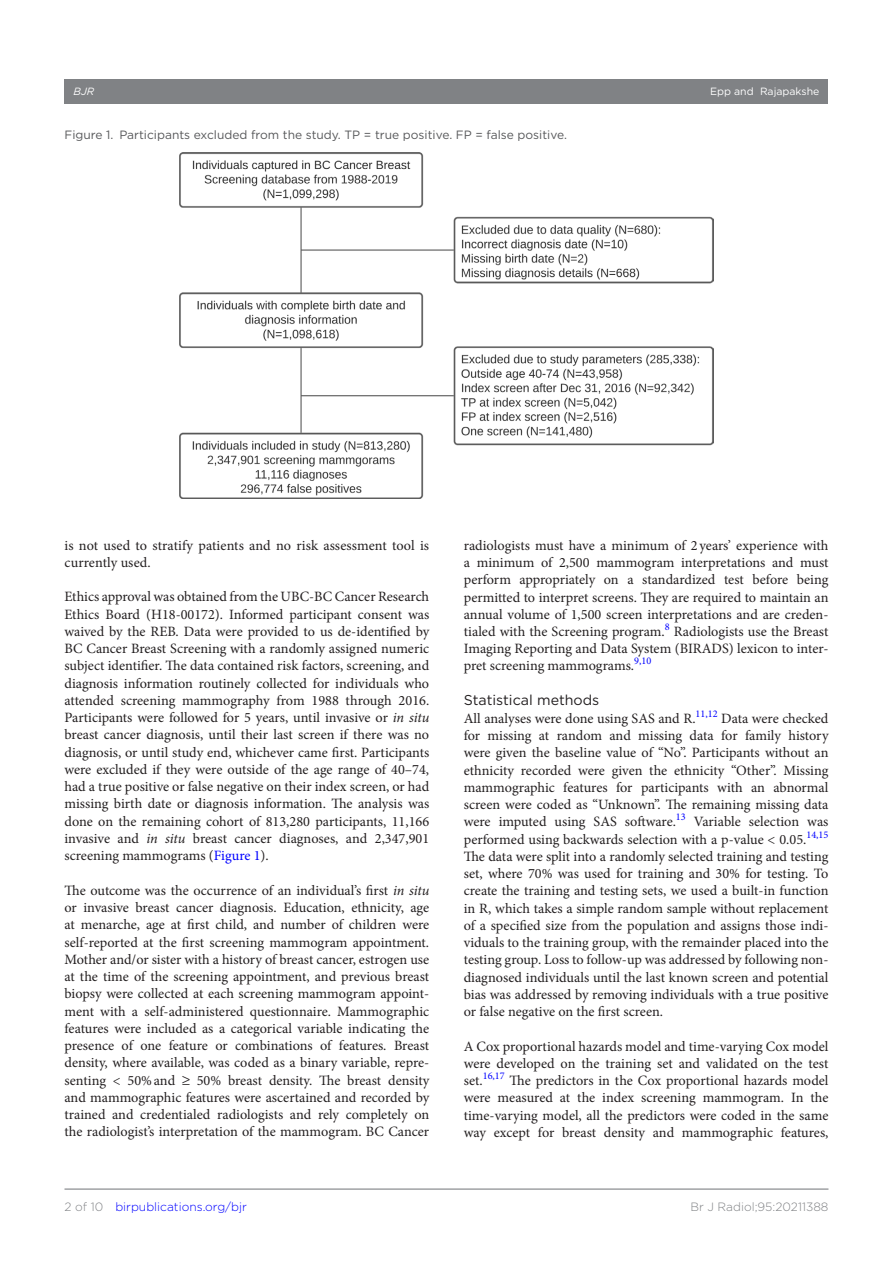
<style>
.page{position:relative;width:893px;height:1263px;background:#fff}
.page>*{position:absolute;margin:0;border:0;box-sizing:border-box;transform-origin:0 0}
.t1{font:14.25px/17.2px "Minion Pro";color:#231f20;text-align:justify}
.t2{font:14.25px "Gotham";color:#231f20}
.t3{font:12px "Gotham";color:#57585a}
.t4{font:300 12px "Gotham";color:#00f}
.t5{font:300 12px "Gotham";color:#808285}
.t6{font:10.5px "Gotham";color:#fff}
.t7{font:italic 10.5px "Gotham";color:#fff}
.s1{font-style:italic}
.s2{color:#00f}
.s3{color:#808285}
</style>
<div class="page">
<hr style="left:64px;top:1188px;width:764px;height:2px;background:#808285">
<div style="left:64px;top:79px;width:764px;height:24px;background:#808285"></div>
<img style="left:179px;top:153px;width:535px;height:346px">
<p class="t7" style="left:74px;top:85px;width:22px">BJR</p>
<p class="t6" style="left:710px;top:85px;width:111px">Epp and Rajapakshe</p>
<p class="t3" style="left:64px;top:127px;width:504px">Figure 1. Participants excluded from the study. TP = true positive. FP = false positive.</p>
<p class="t1" style="left:64px;top:536px;width:366px">is not used to stratify patients and no risk assessment tool is currently used.</p>
<p class="t1" style="left:64px;top:588px;width:366px">Ethics approval was obtained from the UBC-BC Cancer Research Ethics Board (H18-00172). Informed participant consent was waived by the REB. Data were provided to us de-identified by BC Cancer Breast Screening with a randomly assigned numeric subject identifier. The data contained risk factors, screening, and diagnosis information routinely collected for individuals who attended screening mammography from 1988 through 2016.<br>Participants were followed for 5 years, until invasive or <span class="s1">in situ </span>breast cancer diagnosis, until their last screen if there was no diagnosis, or until study end, whichever came first. Participants were excluded if they were outside of the age range of 40–74, had a true positive or false negative on their index screen, or had missing birth date or diagnosis information. The analysis was done on the remaining cohort of 813,280 participants, 11,166 invasive and <span class="s1">in situ</span> breast cancer diagnoses, and 2,347,901 screening mammograms (<span class="s2">Figure 1</span>).</p>
<p class="t1" style="left:64px;top:882px;width:366px">The outcome was the occurrence of an individual’s first <span class="s1">in situ </span>or invasive breast cancer diagnosis. Education, ethnicity, age at menarche, age at first child, and number of children were self-reported at the first screening mammogram appointment.<br>Mother and/or sister with a history of breast cancer, estrogen use at the time of the screening appointment, and previous breast biopsy were collected at each screening mammogram appoint&shy;ment with a self-administered questionnaire. Mammographic features were included as a categorical variable indicating the presence of one feature or combinations of features. Breast density, where available, was coded as a binary variable, repre&shy;senting &lt; 50%and ≥ 50% breast density. The breast density and mammographic features were ascertained and recorded by trained and credentialed radiologists and rely completely on the radiologist’s interpretation of the mammogram. BC Cancer</p>
<p class="t1" style="left:464px;top:537px;width:366px">radiologists must have a minimum of 2 years’ experience with a minimum of 2,500 mammogram interpretations and must perform appropriately on a standardized test before being permitted to interpret screens. They are required to maintain an annual volume of 1,500 screen interpretations and are creden&shy;tialed with the Screening program.<sup>8</sup> Radiologists use the Breast Imaging Reporting and Data System (BIRADS) lexicon to inter&shy;pret screening mammograms.<sup>9,10</sup></p>
<p class="t2" style="left:464px;top:691px;width:137px">Statistical methods</p>
<p class="t1" style="left:464px;top:710px;width:366px">All analyses were done using SAS and R.<sup>11,12</sup> Data were checked for missing at random and missing data for family history were given the baseline value of “No”. Participants without an ethnicity recorded were given the ethnicity “Other”. Missing mammographic features for participants with an abnormal screen were coded as “Unknown”. The remaining missing data were imputed using SAS software.<sup>13</sup> Variable selection was performed using backwards selection with a p-value &lt; 0.05.<sup>14,15<br></sup>The data were split into a randomly selected training and testing set, where 70% was used for training and 30% for testing. To create the training and testing sets, we used a built-in function in R, which takes a simple random sample without replacement of a specified size from the population and assigns those indi&shy;viduals to the training group, with the remainder placed into the testing group. Loss to follow-up was addressed by following non&shy;diagnosed individuals until the last known screen and potential bias was addressed by removing individuals with a true positive or false negative on the first screen.</p>
<p class="t1" style="left:464px;top:1037px;width:366px">A Cox proportional hazards model and time-varying Cox model were developed on the training set and validated on the test set.<sup>16,17</sup> The predictors in the Cox proportional hazards model were measured at the index screening mammogram. In the time-varying model, all the predictors were coded in the same way except for breast density and mammographic features,</p>
<p class="t4" style="left:64px;top:1199px;width:184px"><span class="s3">2 of 10</span> birpublications.org/bjr</p>
<p class="t5" style="left:690px;top:1199px;width:140px">Br J Radiol;95:20211388</p>
</div>
